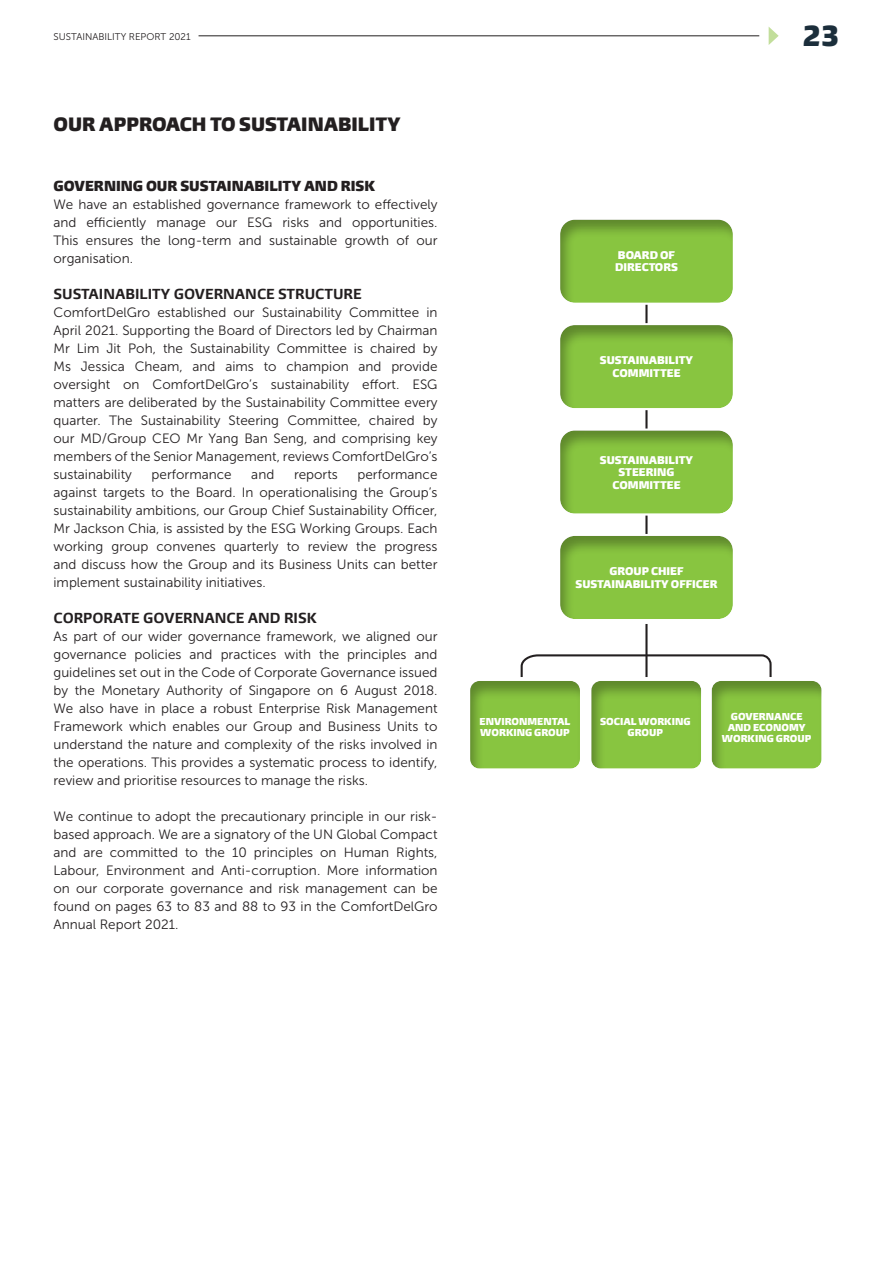
<style>
.page{position:relative;width:893px;height:1264px;background:#fff}
.page>*{position:absolute;margin:0;border:0;box-sizing:border-box;transform-origin:0 0}
.t1{font:900 27px "Burlingame Pro";color:#1b2e3b}
.t2{font:900 18px "Burlingame Pro";color:#231f20}
.t3{font:13.5px/18px "Museo Sans 300";color:#231f20;text-align:justify}
.t4{font:700 13.5px "Burlingame Pro";color:#231f20}
.t5{font:900 13.5px "Burlingame Pro";color:#231f20}
.t6{font:900 10.35px/12.5px "Burlingame Pro";color:#fff;text-align:center}
.t7{font:9.75px "Museo Sans 300";color:#231f20}
.t8{font:900 9.3px/11.2px "Burlingame Pro";color:#fff;text-align:center}
</style>
<div class="page">
<div style="left:559px;top:218px;width:176px;height:86px;background:#231f20;opacity:.35"></div>
<div style="left:559px;top:323px;width:176px;height:86px;background:#231f20;opacity:.35"></div>
<div style="left:559px;top:429px;width:176px;height:85px;background:#231f20;opacity:.35"></div>
<div style="left:559px;top:534px;width:176px;height:86px;background:#231f20;opacity:.35"></div>
<div style="left:591px;top:678px;width:112px;height:92px;background:#231f20;opacity:.35"></div>
<div style="left:469px;top:678px;width:113px;height:92px;background:#231f20;opacity:.35"></div>
<div style="left:711px;top:678px;width:112px;height:92px;background:#231f20;opacity:.35"></div>
<svg style="left:645px;top:305px;width:2px;height:18px"></svg>
<svg style="left:645px;top:410px;width:2px;height:18px"></svg>
<svg style="left:645px;top:516px;width:2px;height:18px"></svg>
<hr style="left:645px;top:624px;width:2px;height:53px;background:#231f20">
<svg style="left:520px;top:653px;width:253px;height:26px"></svg>
<svg style="left:769px;top:27px;width:10px;height:18px"></svg>
<hr style="left:199px;top:35px;width:560px;height:1px;background:#231f20">
<p class="t7" style="left:54px;top:31px;width:139px">SUSTAINABILITY REPORT 2021</p>
<h1 class="t1" style="left:802px;top:19px;width:38px">23</h1>
<p class="t2" style="left:54px;top:113px;width:349px">OUR APPROACH TO SUSTAINABILITY</p>
<p class="t5" style="left:54px;top:177px;width:323px">GOVERNING OUR SUSTAINABILITY AND RISK</p>
<p class="t3" style="left:54px;top:195px;width:385px">We have an established governance framework to effectively and efficiently manage our ESG risks and opportunities.<br>This ensures the long-term and sustainable growth of our organisation.</p>
<p class="t4" style="left:54px;top:285px;width:310px">SUSTAINABILITY GOVERNANCE STRUCTURE</p>
<p class="t3" style="left:54px;top:303px;width:385px">ComfortDelGro established our Sustainability Committee in April 2021. Supporting the Board of Directors led by Chairman Mr Lim Jit Poh, the Sustainability Committee is chaired by Ms Jessica Cheam, and aims to champion and provide oversight on ComfortDelGro’s sustainability effort. ESG matters are deliberated by the Sustainability Committee every quarter. The Sustainability Steering Committee, chaired by our MD/Group CEO Mr Yang Ban Seng, and comprising key members of the Senior Management, reviews ComfortDelGro’s sustainability</p>
<p class="t3" style="left:54px;top:465px;width:385px;text-indent:304px">performance against targets to the Board. In operationalising the Group’s sustainability ambitions, our Group Chief Sustainability Officer, Mr Jackson Chia, is assisted by the ESG Working Groups. Each working group convenes quarterly to review the progress and discuss how the Group and its Business Units can better implement sustainability initiatives.</p>
<p class="t4" style="left:54px;top:609px;width:265px">CORPORATE GOVERNANCE AND RISK</p>
<p class="t3" style="left:54px;top:627px;width:385px">As part of our wider governance framework, we aligned our governance policies and practices with the principles and guidelines set out in the Code of Corporate Governance issued by the Monetary Authority of Singapore on 6 August 2018.<br>We also have in place a robust Enterprise Risk Management Framework which enables our Group and Business Units to understand the nature and complexity of the risks involved in the operations. This provides a systematic process to identify, review and prioritise resources to manage the risks.</p>
<p class="t3" style="left:54px;top:807px;width:386px">We continue to adopt the precautionary principle in our risk&shy;based approach. We are a signatory of the UN Global Compact and are committed to the 10 principles on Human Rights, Labour, Environment and Anti-corruption. More information on our corporate governance and risk management can be found on pages 63 to 83 and 88 to 93 in the ComfortDelGro Annual Report 2021.</p>
<p class="t3" style="left:152px;top:465px;width:81px">performance</p>
<p class="t3" style="left:251px;top:465px;width:24px">and</p>
<p class="t3" style="left:294px;top:465px;width:45px">reports</p>
<p class="t6" style="left:618px;top:249px;width:59px">BOARD OF</p>
<p class="t6" style="left:615px;top:261px;width:64px">DIRECTORS</p>
<p class="t6" style="left:600px;top:354px;width:95px">SUSTAINABILITY</p>
<p class="t6" style="left:612px;top:367px;width:70px">COMMITTEE</p>
<p class="t6" style="left:600px;top:453px;width:95px">SUSTAINABILITY<br>STEERING<br>COMMITTEE</p>
<p class="t6" style="left:575px;top:565px;width:143px">GROUP CHIEF<br>SUSTAINABILITY OFFICER</p>
<p class="t8" style="left:479px;top:716px;width:92px;text-align:left">ENVIRONMENTAL<br>WORKING GROUP</p>
<p class="t8" style="left:600px;top:716px;width:92px">SOCIAL WORKING<br>GROUP</p>
<p class="t8" style="left:722px;top:710px;width:91px">GOVERNANCE<br>AND ECONOMY<br>WORKING GROUP</p>
</div>
